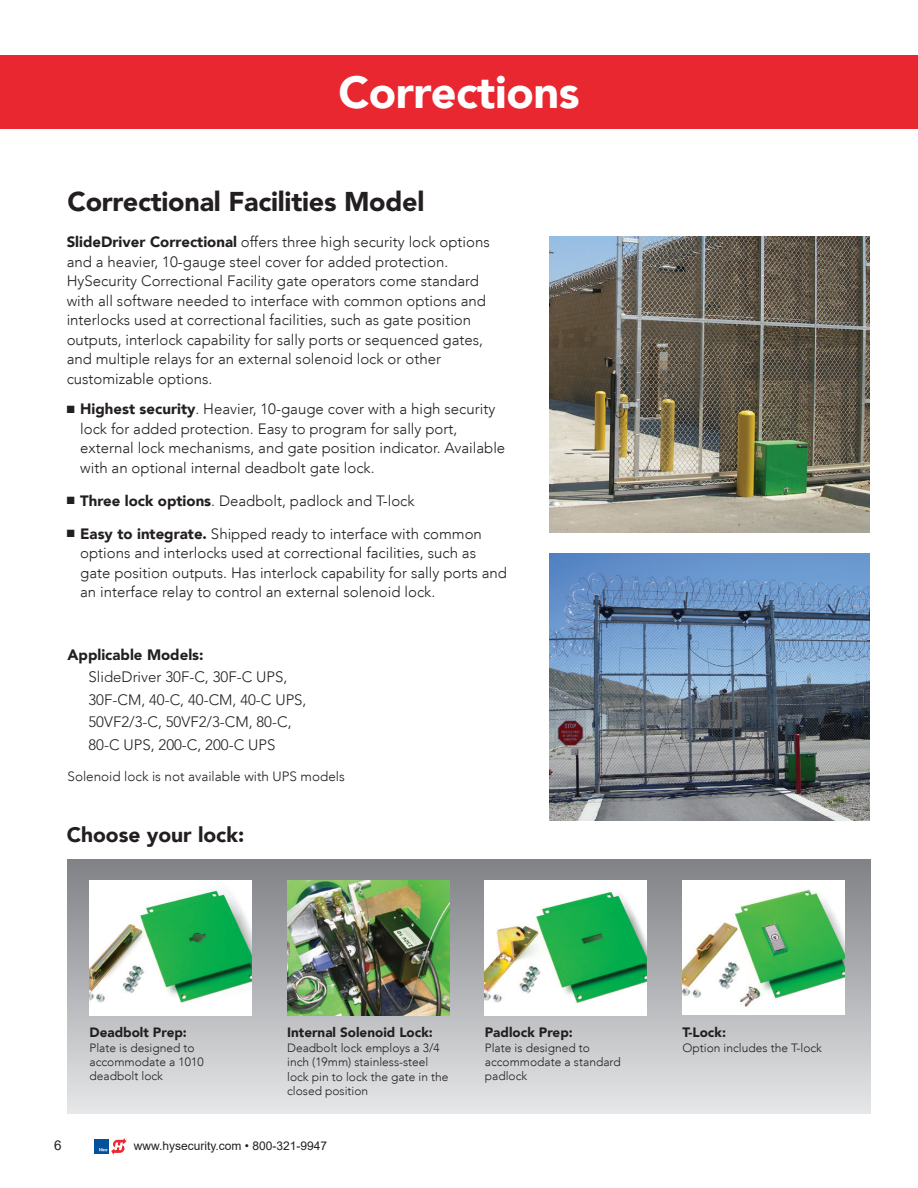
<style>
.page{position:relative;width:918px;height:1188px;background:#fff}
.page>*{position:absolute;margin:0;border:0;box-sizing:border-box;transform-origin:0 0}
.t1{font:900 45px "Avenir 95";letter-spacing:-.01em;color:#fff}
.t2{font:900 27px "Avenir LT Std";letter-spacing:-.01em;color:#231f20}
.t3{font:900 21px "Avenir 95";color:#231f20}
.t4{font:300 15px/19.5px "Avenir LT";color:#231f20}
.t5{font:300 15px/22.5px "Avenir LT Std";color:#231f20}
.t6{font:900 15px "Avenir LT Std";color:#231f20}
.t7{font:300 13.5px "Avenir LT";color:#231f20}
.t8{font:900 13.5px "Avenir 95";color:#231f20}
.t9{font:900 13.5px "Avenir LT Std";color:#231f20}
.t10{font:13.5px "Arial";color:#231f20}
.t11{font:300 12px/14.4px "Avenir LT";color:#231f20}
.t12{font:12px "Arial";color:#231f20}
.s1{font-family:"Avenir 95";font-weight:900}
</style>
<div class="page">
<div style="left:0;top:55px;width:918px;height:73px;background:#e82730"></div>
<div style="left:68px;top:859px;width:803px;height:255px;background:linear-gradient(to bottom,#818386,#e6e7e9)"></div>
<img style="left:550px;top:236px;width:320px;height:297px">
<img style="left:550px;top:554px;width:320px;height:266px">
<img style="left:485px;top:881px;width:162px;height:134px">
<img style="left:683px;top:881px;width:162px;height:133px">
<img style="left:89px;top:881px;width:162px;height:134px">
<img style="left:287px;top:881px;width:162px;height:134px">
<div style="left:94px;top:1139px;width:14px;height:15px;background:#01529b"></div>
<svg style="left:99px;top:1138px;width:28px;height:17px"></svg>
<h1 class="t1" style="left:338px;top:65px;width:243px">Corrections</h1>
<h2 class="t2" style="left:68px;top:185px;width:358px">Correctional Facilities Model</h2>
<p class="t4" style="left:67px;top:233px;width:425px"><span class="s1">SlideDriver Correctional</span> offers three high security lock options and a heavier, 10-gauge steel cover for added protection.<br>HySecurity Correctional Facility gate operators come standard with all software needed to interface with common options and interlocks used at correctional facilities, such as gate position outputs, interlock capability for sally ports or sequenced gates, and multiple relays for an external solenoid lock or other customizable options.</p>
<p class="t4" style="left:80px;top:400px;width:427px;text-indent:-14px">■ <span class="s1">Highest security</span>. Heavier, 10-gauge cover with a high security lock for added protection. Easy to program for sally port, external lock mechanisms, and gate position indicator. Available with an optional internal deadbolt gate lock.</p>
<p class="t4" style="left:67px;top:491px;width:350px">■ <span class="s1">Three lock options</span>. Deadbolt, padlock and T-lock</p>
<p class="t4" style="left:80px;top:524px;width:428px;text-indent:-14px">■ <span class="s1">Easy to integrate.</span> Shipped ready to interface with common options and interlocks used at correctional facilities, such as gate position outputs. Has interlock capability for sally ports and an interface relay to control an external solenoid lock.</p>
<p class="t6" style="left:68px;top:646px;width:138px">Applicable Models:</p>
<p class="t5" style="left:89px;top:666px;width:220px">SlideDriver 30F-C, 30F-C UPS,<br>30F-CM, 40-C, 40-CM, 40-C UPS,<br>50VF2/3-C, 50VF2/3-CM, 80-C,<br>80-C UPS, 200-C, 200-C UPS</p>
<p class="t7" style="left:68px;top:768px;width:279px">Solenoid lock is not available with UPS models</p>
<h3 class="t3" style="left:67px;top:822px;width:179px">Choose your lock:</h3>
<p class="t8" style="left:89px;top:1024px;width:99px">Deadbolt Prep:</p>
<p class="t11" style="left:89px;top:1040px;width:116px">Plate is designed to accommodate a 1010 deadbolt lock</p>
<p class="t8" style="left:287px;top:1025px;width:147px">Internal Solenoid Lock:</p>
<p class="t11" style="left:287px;top:1041px;width:163px">Deadbolt lock employs a 3/4 inch (19mm) stainless-steel lock pin to lock the gate in the closed position</p>
<p class="t10" style="left:54px;top:1136px;width:9px">6</p>
<p class="t12" style="left:134px;top:1138px;width:195px">www.hysecurity.com • 800-321-9947</p>
<p class="t9" style="left:485px;top:1024px;width:90px">Padlock Prep:</p>
<p class="t11" style="left:485px;top:1040px;width:137px">Plate is designed to accommodate a standard padlock</p>
<p class="t9" style="left:683px;top:1025px;width:45px">T-Lock:</p>
<p class="t11" style="left:683px;top:1041px;width:141px">Option includes the T-lock</p>
</div>
